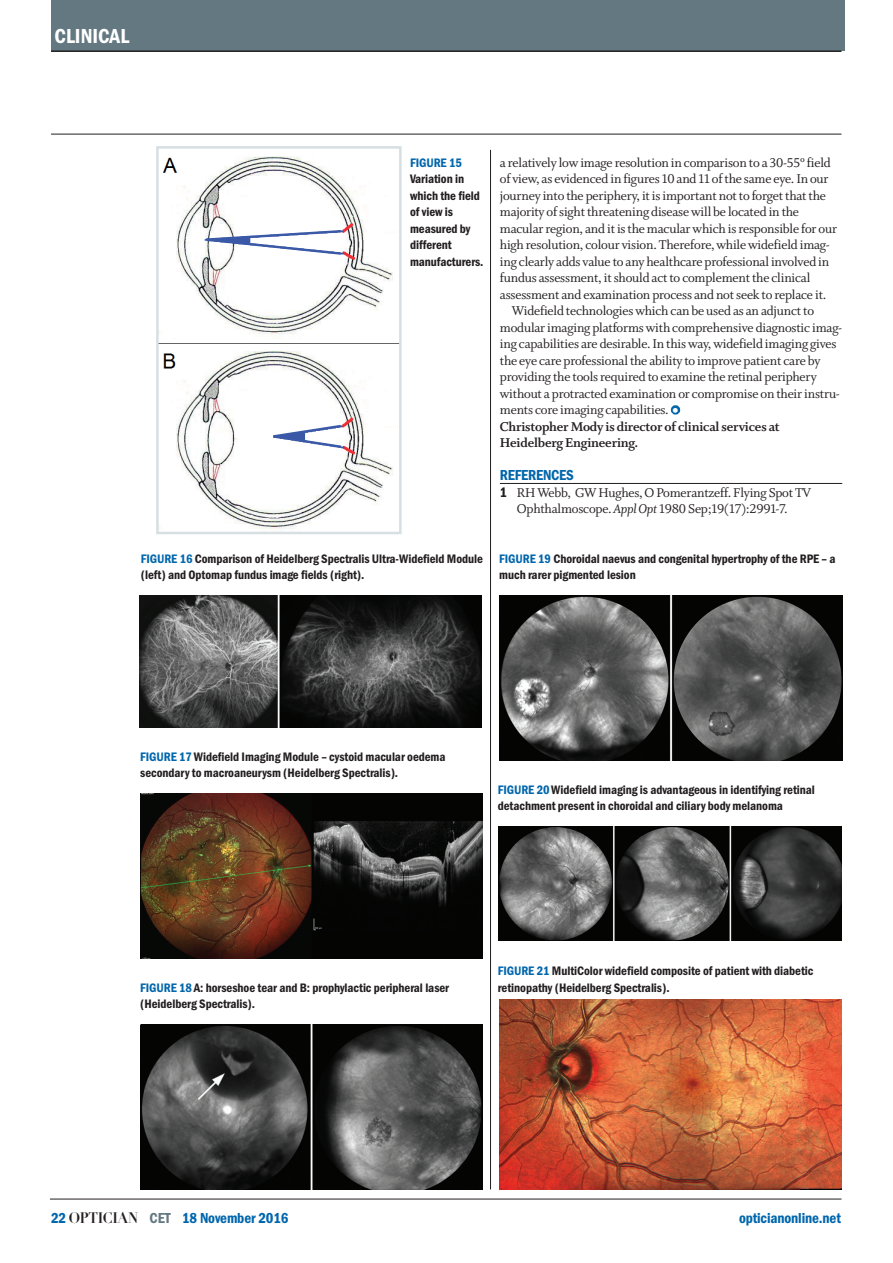
<style>
.page{position:relative;width:893px;height:1263px;background:#fff}
.page>*{position:absolute;margin:0;border:0;box-sizing:border-box;transform-origin:0 0}
.t1{font:21px "ITC Franklin Gothic Std Dm Cd";color:#fff}
.Crosshead_caps_with{font:15px "ITC Franklin Gothic Std Dm Cd";letter-spacing:-.01em;color:#0166ac}
.Text_-_Indented{font:14.25px/16.5px "Whitman Roman LF";letter-spacing:-.015em;color:#231f20}
.Text_-_Bullet_point{font:14.25px/16.5px "Whitman Roman LF";letter-spacing:-.015em;color:#231f20;text-align:center}
.Text_-_No_indent{font:14.25px/16.5px "Whitman Bold LF";letter-spacing:-.015em;color:#231f20}
.t2{font:12.75px/16.5px "ITC Franklin Gothic Std Dm Cd";letter-spacing:-.005em;color:#231f20}
.s1{color:#0166ac}
.s2{font-family:"ITC Franklin Gothic Std";font-weight:600;font-size:16.5px;color:#fff}
.s3{font-family:"ITC Franklin Gothic Std Dm Cd"}
.s4{font-family:"Whitman Italic LF"}
.s5{font-family:"Didot LT Std";font-weight:700;color:#231f20}
.s6{color:#647882}
</style>
<div class="page">
<div style="left:51px;top:0;width:794px;height:50px;background:#647882"></div>
<hr style="left:51px;top:134px;width:790px;height:1px;background:#231f20">
<hr style="left:51px;top:50px;width:790px;height:2px;background:#231f20">
<hr style="left:50px;top:1199px;width:791px;height:1px;background:#231f20">
<hr style="left:490px;top:150px;width:1px;height:1039px;background:#231f20">
<hr style="left:500px;top:483px;width:342px;height:1px;background:#231f20">
<div style="left:671px;top:405px;width:9px;height:10px;border:4px solid #0166ac;border-radius:50%"></div>
<img style="left:140px;top:794px;width:342px;height:165px">
<img style="left:140px;top:596px;width:342px;height:132px">
<img style="left:140px;top:1025px;width:342px;height:165px">
<img style="left:500px;top:595px;width:342px;height:165px">
<img style="left:499px;top:826px;width:342px;height:114px">
<img style="left:500px;top:999px;width:341px;height:190px">
<img style="left:160px;top:156px;width:238px;height:374px">
<svg style="left:204px;top:229px;width:140px;height:220px"></svg>
<div style="left:156px;top:146px;width:246px;height:388px;border:3px solid #d8dfe3"></div>
<p class="t1" style="left:55px;top:24px;width:76px">CLINICAL</p>
<p class="t2" style="left:410px;top:154px;width:75px"><span class="s1">FIGURE 15<br></span>Variation in which the field of view is measured by different manufacturers.</p>
<p class="t2" style="left:141px;top:550px;width:344px"><span class="s1">FIGURE 16</span> Comparison of Heidelberg Spectralis Ultra-Widefield Module (left) and Optomap fundus image fields (right).</p>
<p class="Text_-_Indented" style="left:500px;top:154px;width:339px">a relatively low image resolution in comparison to a 30-55º field of view, as evidenced in figures 10 and 11 of the same eye. In our journey into the periphery, it is important not to forget that the majority of sight threatening disease will be located in the macular region, and it is the macular which is responsible for our high resolution, colour vision. Therefore, while widefield imag&shy;ing clearly adds value to any healthcare professional involved in fundus assessment, it should act to complement the clinical assessment and examination process and not seek to replace it.</p>
<p class="Text_-_Indented" style="left:500px;top:303px;width:344px;text-indent:12px">Widefield technologies which can be used as an adjunct to modular imaging platforms with comprehensive diagnostic imag&shy;ing capabilities are desirable. In this way, widefield imaging gives the eye care professional the ability to improve patient care by providing the tools required to examine the retinal periphery without a protracted examination or compromise on their instru&shy;ments core imaging capabilities. <span class="s2">•</span></p>
<p class="Text_-_No_indent" style="left:500px;top:418px;width:281px">Christopher Mody is director of clinical services at<br>Heidelberg Engineering.</p>
<p class="Crosshead_caps_with" style="left:500px;top:466px;width:75px">REFERENCES</p>
<p class="Text_-_Bullet_point" style="left:500px;top:484px;width:313px"><span class="s3">1</span> RH Webb, GW Hughes, O Pomerantzeff. Flying Spot TV<br>Ophthalmoscope. <span class="s4">Appl Opt</span> 1980 Sep;19(17):2991-7.</p>
<p class="t2" style="left:499px;top:550px;width:338px"><span class="s1">FIGURE 19</span> Choroidal naevus and congenital hypertrophy of the RPE – a much rarer pigmented lesion</p>
<p class="t2" style="left:140px;top:748px;width:307px"><span class="s1">FIGURE 17</span> Widefield Imaging Module – cystoid macular oedema secondary to macroaneurysm (Heidelberg Spectralis).</p>
<p class="t2" style="left:498px;top:781px;width:319px"><span class="s1">FIGURE 20</span> Widefield imaging is advantageous in identifying retinal detachment present in choroidal and ciliary body melanoma</p>
<p class="t2" style="left:140px;top:979px;width:310px"><span class="s1">FIGURE 18</span> A: horseshoe tear and B: prophylactic peripheral laser (Heidelberg Spectralis).</p>
<p class="t2" style="left:498px;top:963px;width:317px"><span class="s1">FIGURE 21</span> MultiColor widefield composite of patient with diabetic retinopathy (Heidelberg Spectralis).</p>
<p class="Crosshead_caps_with" style="left:51px;top:1209px;width:239px">22 <span class="s5">OPTICIAN</span> <span class="s6">CET</span> 18 November 2016</p>
<p class="Crosshead_caps_with" style="left:739px;top:1209px;width:103px">opticianonline.net</p>
</div>
